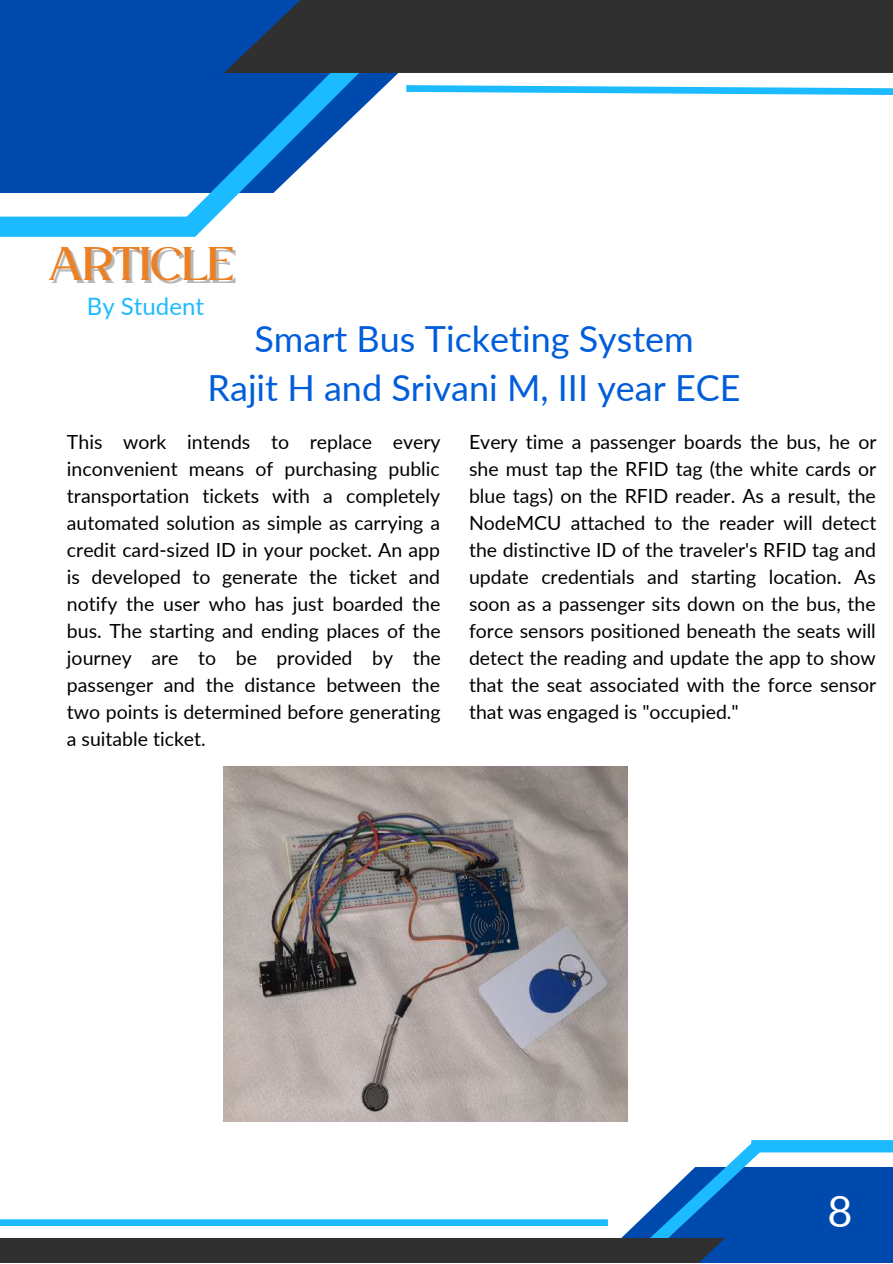
<style>
.page{position:relative;width:893px;height:1264px;background:#fff}
.page>*{position:absolute;margin:0;border:0;box-sizing:border-box;transform-origin:0 0}
.t1{font:49.5px "Lovera";color:#ea8127}
.t2{font:43.2px "Lato";color:#fff}
.t3{font:36px/49.5px "Lato";color:#005ddb;text-align:center}
.t4{font:24px "Lato";color:#1cbbff}
.t5{font:19.5px/27px "Lato";color:#000;text-align:justify}
</style>
<div class="page">
<div style="left:0;top:0;width:516px;height:193px;background:#004aad"></div>
<div style="left:547px;top:1166px;width:345px;height:96px;background:#004aad"></div>
<div style="left:0;top:217px;width:195px;height:20px;background:#1cbbff"></div>
<div style="left:751px;top:1140px;width:141px;height:12px;background:#1cbbff"></div>
<svg style="left:495px;top:82px;width:397px;height:17px"></svg>
<div style="left:0;top:1219px;width:608px;height:6px;background:#1cbbff"></div>
<svg style="left:159px;top:73px;width:336px;height:164px"></svg>
<svg style="left:560px;top:1140px;width:214px;height:97px"></svg>
<div style="left:224px;top:0;width:668px;height:73px;background:#303030"></div>
<div style="left:0;top:1237px;width:725px;height:25px;background:#303030"></div>
<img style="left:224px;top:766px;width:403px;height:355px">
<h1 class="t1" style="left:48px;top:234px;width:187px">ARTICLE</h1>
<p class="t4" style="left:87px;top:291px;width:119px">By Student</p>
<h3 class="t3" style="left:207px;top:313px;width:534px">Smart Bus Ticketing System<br>Rajit H and Srivani M, III year ECE</h3>
<p class="t5" style="left:67px;top:428px;width:375px">This work intends to replace every inconvenient means of purchasing public transportation tickets with a completely automated solution as simple as carrying a credit card-sized ID in your pocket. An app is developed to generate the ticket and notify the user who has just boarded the bus. The starting and ending places of the journey are to be provided by the passenger and the distance between the two points is determined before generating a suitable ticket.</p>
<p class="t5" style="left:469px;top:428px;width:409px">Every time a passenger boards the bus, he or she must tap the RFID tag (the white cards or blue tags) on the RFID reader. As a result, the NodeMCU attached to the reader will detect the distinctive ID of the traveler's RFID tag and update credentials and starting location. As soon as a passenger sits down on the bus, the force sensors positioned beneath the seats will detect the reading and update the app to show that the seat associated with the force sensor that was engaged is "occupied."</p>
<h2 class="t2" style="left:827px;top:1184px;width:27px">8</h2>
</div>
